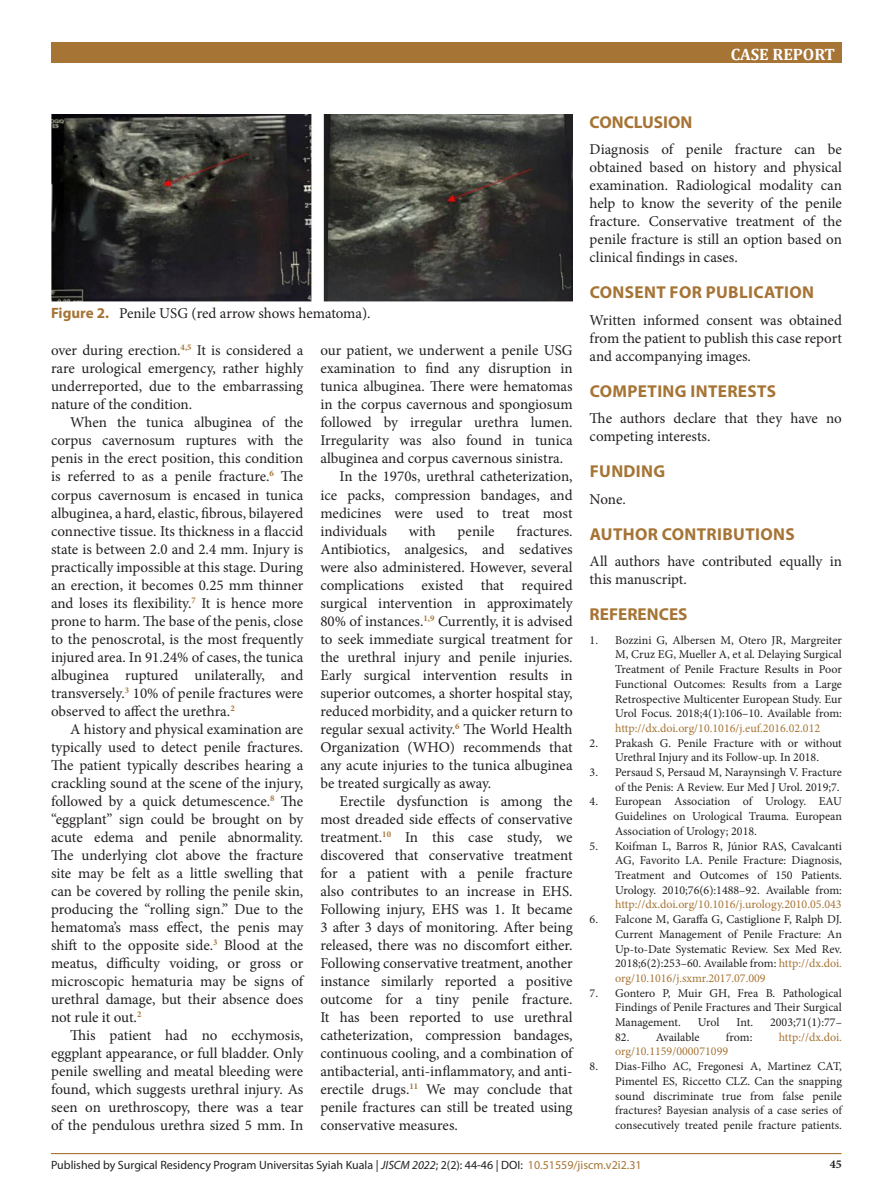
<style>
.page{position:relative;width:893px;height:1191px;background:#fff}
.page>*{position:absolute;margin:0;border:0;box-sizing:border-box;transform-origin:0 0}
.t1{font:700 17.25px "Myriad Pro";letter-spacing:.02em;color:#a67435}
.t2{font:700 17.25px "Myriad Pro";color:#a67435}
.t3{font:700 16.5px "Cambria";color:#fff}
.t4{font:15px/18px "Minion Pro";color:#231f20;text-align:justify}
.t5{font:12px/14.7px "Minion Pro";color:#231f20;text-align:justify}
.judul{font:12px "Myriad Pro";color:#231f20}
.t6{font:12px "Minion Pro";color:#a67435}
.judul-2{font:700 12px "Minion Pro";color:#231f20}
.s1{font-family:"Myriad Pro";font-weight:700;color:#a67435}
.s2{color:#a67435}
.s3{font-style:italic}
</style>
<div class="page">
<div style="left:51px;top:43px;width:791px;height:20px;background:#a67435"></div>
<hr style="left:51px;top:1153px;width:790px;height:1px;background:#a67435">
<img style="left:51px;top:115px;width:522px;height:186px">
<p class="t3" style="left:731px;top:43px;width:106px">CASE REPORT</p>
<p class="t4" style="left:51px;top:304px;width:321px"><span class="s1">Figure 2.</span> Penile USG (red arrow shows hematoma).</p>
<p class="t4" style="left:51px;top:342px;width:254px">over during erection.<sup>4,5</sup> It is considered a rare urological emergency, rather highly underreported, due to the embarrassing nature of the condition.</p>
<p class="t4" style="left:51px;top:414px;width:254px;text-indent:19px">When the tunica albuginea of the corpus cavernosum ruptures with the penis in the erect position, this condition is referred to as a penile fracture.<sup>6</sup> The corpus cavernosum is encased in tunica albuginea, a hard, elastic, fibrous, bilayered connective tissue. Its thickness in a flaccid state is between 2.0 and 2.4 mm. Injury is practically impossible at this stage. During an erection, it becomes 0.25 mm thinner and loses its flexibility.<sup>7</sup> It is hence more prone to harm. The base of the penis, close to the penoscrotal, is the most frequently injured area. In 91.24% of cases, the tunica albuginea ruptured unilaterally, and transversely.<sup>3</sup> 10% of penile fractures were observed to affect the urethra.<sup>2</sup></p>
<p class="t4" style="left:51px;top:720px;width:254px;text-indent:19px">A history and physical examination are typically used to detect penile fractures.<br>The patient typically describes hearing a crackling sound at the scene of the injury, followed by a quick detumescence.<sup>8</sup> The “eggplant” sign could be brought on by acute edema and penile abnormality.<br>The underlying clot above the fracture site may be felt as a little swelling that can be covered by rolling the penile skin, producing the “rolling sign.” Due to the hematoma’s mass effect, the penis may shift to the opposite side.<sup>3</sup> Blood at the meatus, difficulty voiding, or gross or microscopic hematuria may be signs of urethral damage, but their absence does not rule it out.<sup>2</sup></p>
<p class="t4" style="left:51px;top:1026px;width:254px;text-indent:19px">This patient had no ecchymosis, eggplant appearance, or full bladder. Only penile swelling and meatal bleeding were found, which suggests urethral injury. As seen on urethroscopy, there was a tear of the pendulous urethra sized 5 mm. In</p>
<p class="t4" style="left:320px;top:342px;width:254px">our patient, we underwent a penile USG examination to find any disruption in tunica albuginea. There were hematomas in the corpus cavernous and spongiosum followed by irregular urethra lumen.<br>Irregularity was also found in tunica albuginea and corpus cavernous sinistra.</p>
<p class="t4" style="left:320px;top:468px;width:254px;text-indent:19px">In the 1970s, urethral catheterization, ice packs, compression bandages, and medicines were used to treat most individuals</p>
<p class="t4" style="left:320px;top:522px;width:254px;text-indent:196px">fractures.<br>Antibiotics, analgesics, and sedatives were also administered. However, several complications existed that required surgical intervention in approximately 80% of instances.<sup>1,9</sup> Currently, it is advised to seek immediate surgical treatment for the urethral injury and penile injuries.<br>Early surgical intervention results in superior outcomes, a shorter hospital stay, reduced morbidity, and a quicker return to regular sexual activity.<sup>6</sup> The World Health Organization (WHO) recommends that any acute injuries to the tunica albuginea be treated surgically as away.</p>
<p class="t4" style="left:320px;top:792px;width:254px;text-indent:19px">Erectile dysfunction is among the most dreaded side effects of conservative treatment.<sup>10</sup> In this case study, we discovered that conservative treatment for a patient with a penile fracture also contributes to an increase in EHS.<br>Following injury, EHS was 1. It became 3 after 3 days of monitoring. After being released, there was no discomfort either.<br>Following conservative treatment, another instance similarly reported a positive outcome for a tiny penile fracture.<br>It has been reported to use urethral catheterization, compression bandages, continuous cooling, and a combination of antibacterial, anti-inflammatory, and anti&shy;erectile drugs.<sup>11</sup> We may conclude that penile fractures can still be treated using conservative measures.</p>
<p class="t4" style="left:409px;top:522px;width:28px">with</p>
<p class="t4" style="left:458px;top:522px;width:38px">penile</p>
<p class="t2" style="left:590px;top:111px;width:104px">CONCLUSION</p>
<p class="t4" style="left:590px;top:141px;width:254px">Diagnosis of penile fracture can be obtained based on history and physical examination. Radiological modality can help to know the severity of the penile fracture. Conservative treatment of the penile fracture is still an option based on clinical findings in cases.</p>
<p class="t1" style="left:590px;top:281px;width:226px">CONSENT FOR PUBLICATION</p>
<p class="t4" style="left:590px;top:311px;width:254px">Written informed consent was obtained from the patient to publish this case report and accompanying images.</p>
<p class="t1" style="left:590px;top:380px;width:188px">COMPETING INTERESTS</p>
<p class="t4" style="left:590px;top:410px;width:254px">The authors declare that they have no competing interests.</p>
<p class="t1" style="left:590px;top:460px;width:77px">FUNDING</p>
<p class="t4" style="left:590px;top:490px;width:38px">None.</p>
<p class="t1" style="left:590px;top:523px;width:206px">AUTHOR CONTRIBUTIONS</p>
<p class="t4" style="left:590px;top:553px;width:254px">All authors have contributed equally in this manuscript.</p>
<p class="t2" style="left:590px;top:603px;width:99px">REFERENCES</p>
<p class="t5" style="left:615px;top:632px;width:228px;text-indent:-26px">1. Bozzini G, Albersen M, Otero JR, Margreiter M, Cruz EG, Mueller A, et al. Delaying Surgical Treatment of Penile Fracture Results in Poor Functional Outcomes: Results from a Large Retrospective Multicenter European Study. Eur Urol Focus. 2018;4(1):106–10. Available from: <span class="s2">http://dx.doi.org/10.1016/j.euf.2016.02.012</span></p>
<p class="t5" style="left:590px;top:735px;width:254px;text-align:center">2. Prakash G. Penile Fracture with or without<br>Urethral Injury and its Follow-up. In 2018.</p>
<p class="t5" style="left:590px;top:765px;width:254px;text-align:right">3. Persaud S, Persaud M, Naraynsingh V. Fracture of the Penis: A Review. Eur Med J Urol. 2019;7.</p>
<p class="t5" style="left:615px;top:794px;width:228px;text-indent:-26px">4. European Association of Urology. EAU Guidelines on Urological Trauma. European Association of Urology; 2018.</p>
<p class="t5" style="left:615px;top:838px;width:228px;text-indent:-26px">5. Koifman L, Barros R, Júnior RAS, Cavalcanti AG, Favorito LA. Penile Fracture: Diagnosis, Treatment and Outcomes of 150 Patients.<br>Urology. 2010;76(6):1488–92. Available from: <span class="s2">http://dx.doi.org/10.1016/j.urology.2010.05.043</span></p>
<p class="t5" style="left:615px;top:912px;width:228px;text-indent:-26px">6. Falcone M, Garaffa G, Castiglione F, Ralph DJ.<br>Current Management of Penile Fracture: An Up-to-Date Systematic Review. Sex Med Rev.<br>2018;6(2):253–60. Available from: <span class="s2">http://dx.doi. org/10.1016/j.sxmr.2017.07.009</span></p>
<p class="t5" style="left:615px;top:985px;width:228px;text-indent:-26px">7. Gontero P, Muir GH, Frea B. Pathological Findings of Penile Fractures and Their Surgical Management.</p>
<p class="t5" style="left:698px;top:1015px;width:23px">Urol</p>
<p class="t5" style="left:736px;top:1015px;width:18px">Int.</p>
<p class="t5" style="left:770px;top:1015px;width:73px">2003;71(1):77–</p>
<p class="t5" style="left:615px;top:1029px;width:86px">82. Available</p>
<p class="t5" style="left:726px;top:1029px;width:28px">from:</p>
<p class="t6" style="left:779px;top:1028px;width:65px">http://dx.doi.</p>
<p class="t6" style="left:615px;top:1043px;width:115px">org/10.1159/000071099</p>
<p class="t5" style="left:615px;top:1059px;width:228px;text-indent:-26px">8. Dias-Filho AC, Fregonesi A, Martinez CAT, Pimentel ES, Riccetto CLZ. Can the snapping sound discriminate true from false penile fractures? Bayesian analysis of a case series of consecutively treated penile fracture patients.</p>
<p class="judul" style="left:51px;top:1157px;width:592px">Published by Surgical Residency Program Universitas Syiah Kuala | <span class="s3">JISCM 2022</span>; 2(2): 44-46 | DOI: <span class="s2">10.51559/jiscm.v2i2.31</span></p>
<p class="judul-2" style="left:830px;top:1156px;width:13px">45</p>
</div>
